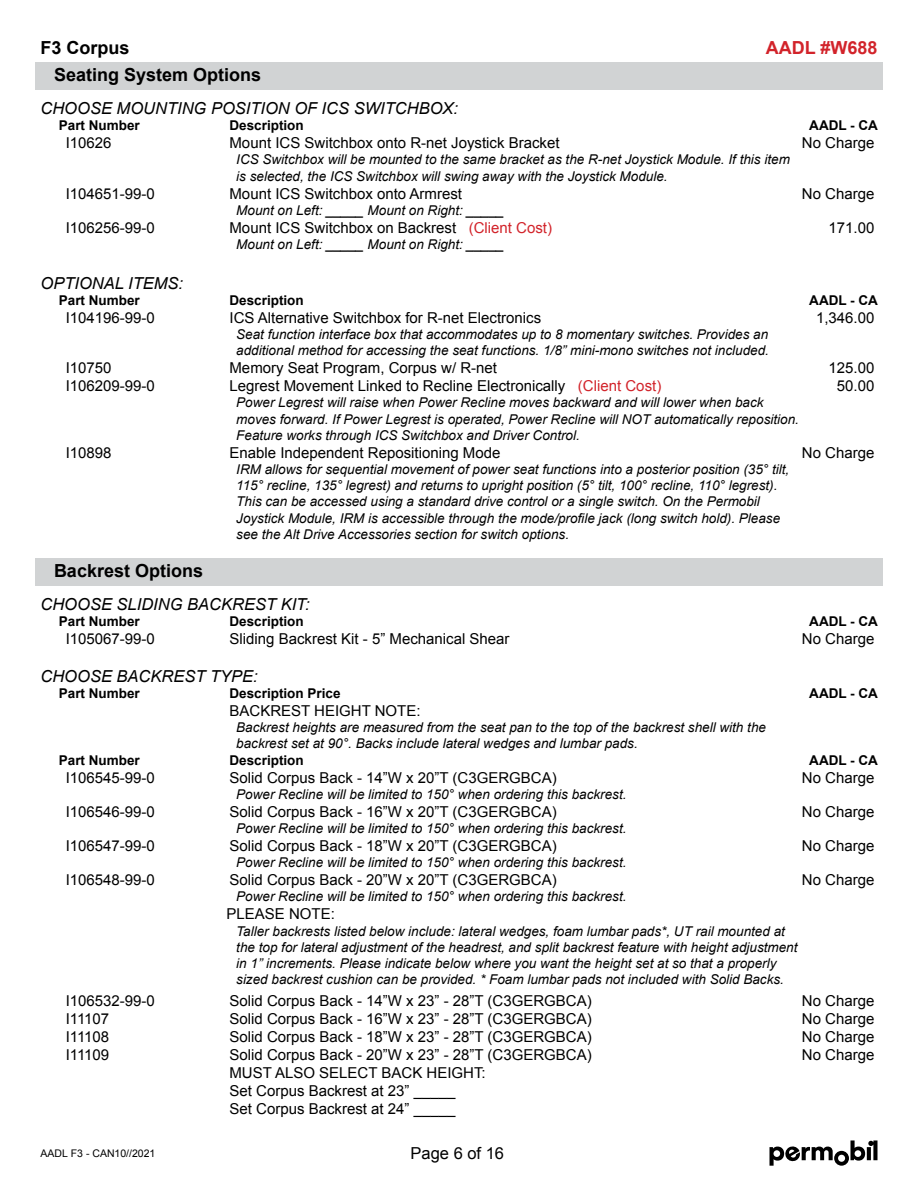
<style>
.page{position:relative;width:918px;height:1188px;background:#fff}
.page>*{position:absolute;margin:0;border:0;box-sizing:border-box;transform-origin:0 0}
.t1{font:700 18px "Arial";color:#000}
.t2{font:700 18px "Arial";color:#d2232a}
.t3{font:italic 16.5px "Arial";color:#000}
.t4{font:16.5px "Arial";color:#000}
.t5{font:15px/18px "Arial";color:#000}
.t6{font:italic 13.5px/16.2px "Arial";color:#000}
.t7{font:700 13.5px "Arial";color:#000}
.t8{font:10.5px "Arial";color:#000}
.s1{color:#d2232a}
</style>
<div class="page">
<svg style="left:770px;top:1140px;width:108px;height:26px"></svg>
<div style="left:35px;top:62px;width:848px;height:28px;background:#d1d3d4"></div>
<div style="left:35px;top:558px;width:848px;height:28px;background:#d1d3d4"></div>
<h1 class="t1" style="left:40px;top:35px;width:91px">F3 Corpus</h1>
<h1 class="t2" style="left:766px;top:35px;width:113px">AADL #W688</h1>
<h1 class="t1" style="left:54px;top:62px;width:209px">Seating System Options</h1>
<p class="t3" style="left:40px;top:97px;width:419px">CHOOSE MOUNTING POSITION OF ICS SWITCHBOX:</p>
<p class="t7" style="left:59px;top:116px;width:83px">Part Number</p>
<p class="t7" style="left:230px;top:116px;width:76px">Description</p>
<p class="t7" style="left:809px;top:116px;width:70px">AADL - CA</p>
<p class="t5" style="left:66px;top:134px;width:47px">I10626</p>
<p class="t5" style="left:230px;top:134px;width:332px">Mount ICS Switchbox onto R-net Joystick Bracket</p>
<p class="t5" style="left:802px;top:134px;width:74px">No Charge</p>
<p class="t6" style="left:236px;top:152px;width:555px">ICS Switchbox will be mounted to the same bracket as the R-net Joystick Module. If this item is selected, the ICS Switchbox will swing away with the Joystick Module.</p>
<p class="t5" style="left:66px;top:184px;width:91px">I104651-99-0</p>
<p class="t5" style="left:230px;top:184px;width:234px">Mount ICS Switchbox onto Armrest</p>
<p class="t5" style="left:802px;top:184px;width:74px">No Charge</p>
<p class="t6" style="left:236px;top:202px;width:269px">Mount on Left: _____ Mount on Right: _____</p>
<p class="t5" style="left:66px;top:219px;width:91px">I106256-99-0</p>
<p class="t5" style="left:230px;top:219px;width:324px">Mount ICS Switchbox on Backrest <span class="s1">(Client Cost)</span></p>
<p class="t5" style="left:829px;top:219px;width:47px">171.00</p>
<p class="t6" style="left:236px;top:236px;width:269px">Mount on Left: _____ Mount on Right: _____</p>
<p class="t3" style="left:40px;top:272px;width:144px">OPTIONAL ITEMS:</p>
<p class="t7" style="left:59px;top:291px;width:83px">Part Number</p>
<p class="t7" style="left:230px;top:291px;width:76px">Description</p>
<p class="t7" style="left:809px;top:291px;width:70px">AADL - CA</p>
<p class="t5" style="left:66px;top:309px;width:91px">I104196-99-0</p>
<p class="t5" style="left:230px;top:309px;width:313px">ICS Alternative Switchbox for R-net Electronics</p>
<p class="t5" style="left:816px;top:309px;width:60px">1,346.00</p>
<p class="t6" style="left:236px;top:326px;width:534px">Seat function interface box that accommodates up to 8 momentary switches. Provides an additional method for accessing the seat functions. 1/8” mini-mono switches not included.</p>
<p class="t5" style="left:66px;top:359px;width:47px">I10750</p>
<p class="t5" style="left:230px;top:359px;width:269px">Memory Seat Program, Corpus w/ R-net</p>
<p class="t5" style="left:829px;top:359px;width:47px">125.00</p>
<p class="t5" style="left:66px;top:377px;width:91px">I106209-99-0</p>
<p class="t5" style="left:230px;top:377px;width:433px">Legrest Movement Linked to Recline Electronically <span class="s1">(Client Cost)</span></p>
<p class="t5" style="left:837px;top:377px;width:39px">50.00</p>
<p class="t6" style="left:236px;top:395px;width:564px">Power Legrest will raise when Power Recline moves backward and will lower when back moves forward. If Power Legrest is operated, Power Recline will NOT automatically reposition.<br>Feature works through ICS Switchbox and Driver Control.</p>
<p class="t5" style="left:66px;top:444px;width:47px">I10898</p>
<p class="t5" style="left:230px;top:444px;width:272px">Enable Independent Repositioning Mode</p>
<p class="t5" style="left:802px;top:444px;width:74px">No Charge</p>
<p class="t6" style="left:236px;top:461px;width:555px">IRM allows for sequential movement of power seat functions into a posterior position (35° tilt, 115° recline, 135° legrest) and returns to upright position (5° tilt, 100° recline, 110° legrest).<br>This can be accessed using a standard drive control or a single switch. On the Permobil Joystick Module, IRM is accessible through the mode/profile jack (long switch hold). Please see the Alt Drive Accessories section for switch options.</p>
<h1 class="t1" style="left:54px;top:558px;width:151px">Backrest Options</h1>
<p class="t3" style="left:40px;top:593px;width:271px">CHOOSE SLIDING BACKREST KIT:</p>
<p class="t7" style="left:59px;top:612px;width:83px">Part Number</p>
<p class="t7" style="left:230px;top:612px;width:76px">Description</p>
<p class="t7" style="left:809px;top:612px;width:70px">AADL - CA</p>
<p class="t5" style="left:66px;top:630px;width:91px">I105067-99-0</p>
<p class="t5" style="left:230px;top:630px;width:282px">Sliding Backrest Kit - 5” Mechanical Shear</p>
<p class="t5" style="left:802px;top:630px;width:74px">No Charge</p>
<p class="t3" style="left:40px;top:665px;width:219px">CHOOSE BACKREST TYPE:</p>
<p class="t7" style="left:59px;top:684px;width:83px">Part Number</p>
<p class="t7" style="left:230px;top:684px;width:113px">Description Price</p>
<p class="t7" style="left:809px;top:684px;width:70px">AADL - CA</p>
<p class="t5" style="left:230px;top:702px;width:193px">BACKREST HEIGHT NOTE:</p>
<p class="t6" style="left:236px;top:720px;width:531px">Backrest heights are measured from the seat pan to the top of the backrest shell with the backrest set at 90°. Backs include lateral wedges and lumbar pads.</p>
<p class="t7" style="left:59px;top:751px;width:83px">Part Number</p>
<p class="t7" style="left:230px;top:751px;width:76px">Description</p>
<p class="t7" style="left:809px;top:751px;width:70px">AADL - CA</p>
<p class="t5" style="left:66px;top:768px;width:91px">I106545-99-0</p>
<p class="t5" style="left:230px;top:768px;width:329px">Solid Corpus Back - 14”W x 20”T (C3GERGBCA)</p>
<p class="t5" style="left:802px;top:768px;width:74px">No Charge</p>
<p class="t6" style="left:236px;top:786px;width:392px">Power Recline will be limited to 150° when ordering this backrest.</p>
<p class="t5" style="left:66px;top:803px;width:91px">I106546-99-0</p>
<p class="t5" style="left:230px;top:803px;width:329px">Solid Corpus Back - 16”W x 20”T (C3GERGBCA)</p>
<p class="t5" style="left:802px;top:803px;width:74px">No Charge</p>
<p class="t6" style="left:236px;top:820px;width:392px">Power Recline will be limited to 150° when ordering this backrest.</p>
<p class="t5" style="left:66px;top:837px;width:91px">I106547-99-0</p>
<p class="t5" style="left:230px;top:837px;width:329px">Solid Corpus Back - 18”W x 20”T (C3GERGBCA)</p>
<p class="t5" style="left:802px;top:837px;width:74px">No Charge</p>
<p class="t6" style="left:236px;top:855px;width:392px">Power Recline will be limited to 150° when ordering this backrest.</p>
<p class="t5" style="left:66px;top:871px;width:91px">I106548-99-0</p>
<p class="t5" style="left:230px;top:871px;width:329px">Solid Corpus Back - 20”W x 20”T (C3GERGBCA)</p>
<p class="t5" style="left:802px;top:871px;width:74px">No Charge</p>
<p class="t6" style="left:236px;top:889px;width:392px">Power Recline will be limited to 150° when ordering this backrest.</p>
<p class="t5" style="left:226px;top:905px;width:110px">PLEASE NOTE:</p>
<p class="t6" style="left:236px;top:923px;width:563px">Taller backrests listed below include: lateral wedges, foam lumbar pads*, UT rail mounted at the top for lateral adjustment of the headrest, and split backrest feature with height adjustment in 1” increments. Please indicate below where you want the height set at so that a properly sized backrest cushion can be provided. * Foam lumbar pads not included with Solid Backs.</p>
<p class="t5" style="left:66px;top:992px;width:91px">I106532-99-0</p>
<p class="t5" style="left:230px;top:992px;width:364px">Solid Corpus Back - 14”W x 23” - 28”T (C3GERGBCA)</p>
<p class="t5" style="left:802px;top:992px;width:74px">No Charge</p>
<p class="t5" style="left:66px;top:1010px;width:45px">I11107</p>
<p class="t5" style="left:230px;top:1010px;width:364px">Solid Corpus Back - 16”W x 23” - 28”T (C3GERGBCA)</p>
<p class="t5" style="left:802px;top:1010px;width:74px">No Charge</p>
<p class="t5" style="left:66px;top:1028px;width:45px">I11108</p>
<p class="t5" style="left:230px;top:1028px;width:364px">Solid Corpus Back - 18”W x 23” - 28”T (C3GERGBCA)</p>
<p class="t5" style="left:802px;top:1028px;width:74px">No Charge</p>
<p class="t5" style="left:66px;top:1046px;width:45px">I11109</p>
<p class="t5" style="left:230px;top:1046px;width:364px">Solid Corpus Back - 20”W x 23” - 28”T (C3GERGBCA)</p>
<p class="t5" style="left:802px;top:1046px;width:74px">No Charge</p>
<p class="t5" style="left:230px;top:1064px;width:258px">MUST ALSO SELECT BACK HEIGHT:<br>Set Corpus Backrest at 23” _____<br>Set Corpus Backrest at 24” _____</p>
<p class="t8" style="left:40px;top:1146px;width:116px">AADL F3 - CAN10//2021</p>
<p class="t4" style="left:411px;top:1143px;width:95px">Page 6 of 16</p>
</div>
